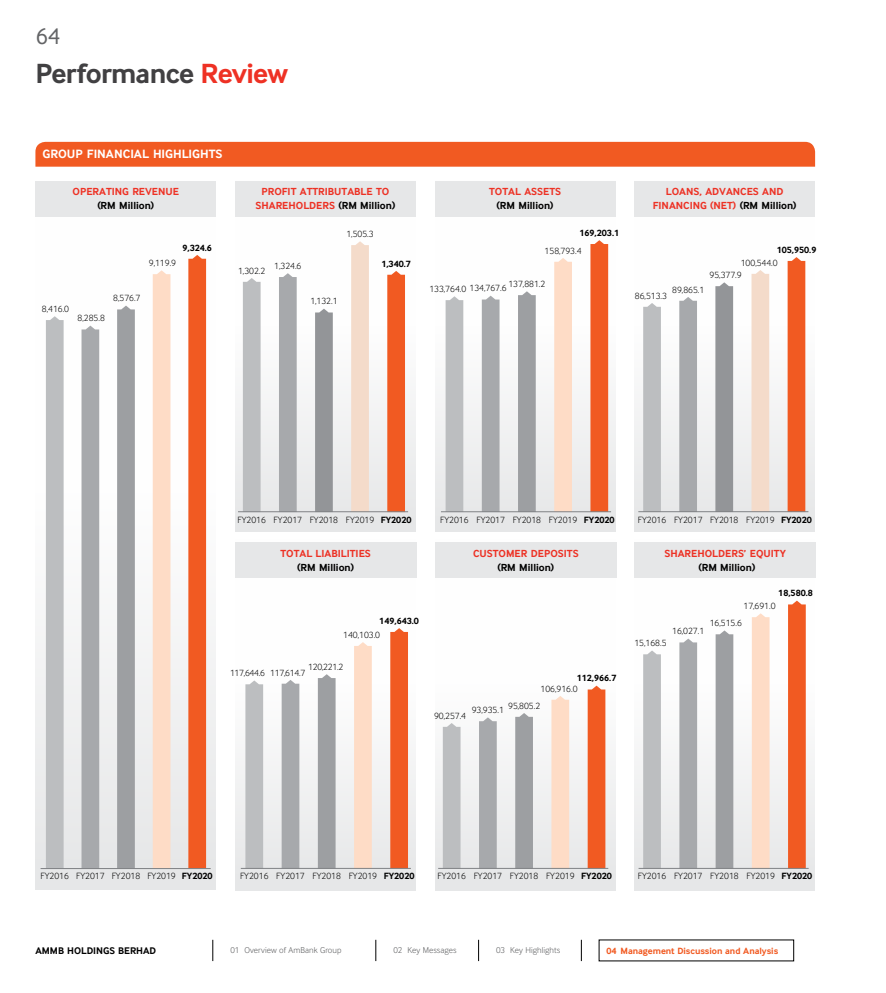
<style>
.page{position:relative;width:886px;height:993px;background:#fff}
.page>*{position:absolute;margin:0;border:0;box-sizing:border-box;transform-origin:0 0}
.t1{font:700 28.75px "Inter Face";letter-spacing:-.025em;color:#414042}
.t2{font:23.75px "Inter Face";color:#636466}
.t3{font:700 12.5px "Inter Face";color:#fff}
.t4{font:700 10.62px/13.8px "Inter Face";color:#ee3124;text-align:center}
.t5{font:700 10.62px "Inter Face";color:#000}
.t6{font:700 10px "Inter Face";color:#000}
.t7{font:300 9.38px "Inter Face";color:#000}
.t8{font:700 9.38px "Inter Face";color:#000}
.t9{font:700 9.38px "Inter Face";letter-spacing:-.005em;color:#f15a22}
.t10{font:300 9.38px "Inter Face";letter-spacing:-.025em;color:#000}
.t11{font:300 8.75px "Inter Face";letter-spacing:.005em;color:#58595b}
.s1{color:#ee3124}
.s2{color:#000}
.s3{font-weight:700}
</style>
<div class="page">
<div style="left:35px;top:142px;width:780px;height:25px;background:#f15a22"></div>
<div style="left:35px;top:181px;width:181px;height:35px;background:#e6e7e8"></div>
<svg style="left:35px;top:216px;width:181px;height:673px"></svg>
<div style="left:235px;top:181px;width:180px;height:350px;background:linear-gradient(to right,#f4f4f5,#f2f3f3)"></div>
<svg style="left:235px;top:542px;width:180px;height:347px;fill:#f6f7f7"></svg>
<svg style="left:435px;top:181px;width:181px;height:350px"></svg>
<svg style="left:435px;top:542px;width:181px;height:347px"></svg>
<svg style="left:634px;top:181px;width:181px;height:350px;fill:#f6f6f6"></svg>
<div style="left:634px;top:539px;width:181px;height:350px;background:linear-gradient(to right,#f4f5f5,#f0f1f2)"></div>
<svg style="left:188px;top:255px;width:18px;height:612px;background:#f1612b"></svg>
<div style="left:153px;top:270px;width:17px;height:597px;background:#fedcc6"></div>
<svg style="left:117px;top:305px;width:18px;height:562px;background:#9ea0a3"></svg>
<div style="left:82px;top:325px;width:17px;height:542px;background:#a7a9ac"></div>
<div style="left:46px;top:316px;width:18px;height:551px;background:#bcbec0"></div>
<hr style="left:41px;top:867px;width:170px;height:1px;background:#808285">
<div style="left:351px;top:241px;width:18px;height:270px;background:#f4dbca"></div>
<div style="left:387px;top:271px;width:18px;height:240px;background:#f15a22"></div>
<svg style="left:315px;top:308px;width:18px;height:203px;background:#96989b"></svg>
<div style="left:279px;top:273px;width:18px;height:238px;background:#a7a9ac"></div>
<div style="left:243px;top:278px;width:18px;height:233px;background:#bcbec0"></div>
<hr style="left:238px;top:511px;width:170px;height:1px;background:#808285">
<div style="left:354px;top:642px;width:18px;height:225px;background:#fedcc6"></div>
<div style="left:390px;top:628px;width:18px;height:239px;background:#f15a22"></div>
<svg style="left:318px;top:674px;width:18px;height:193px;background:#a0a2a5"></svg>
<div style="left:282px;top:679px;width:17px;height:188px;background:#a7a9ac"></div>
<svg style="left:245px;top:680px;width:18px;height:187px;background:#bec0c2"></svg>
<hr style="left:241px;top:867px;width:170px;height:1px;background:#808285">
<svg style="left:551px;top:695px;width:18px;height:172px;background:#fdddc8"></svg>
<div style="left:588px;top:685px;width:17px;height:182px;background:#f15a22"></div>
<svg style="left:515px;top:712px;width:18px;height:155px;background:#a0a2a5"></svg>
<svg style="left:479px;top:717px;width:18px;height:150px;background:#a9abae"></svg>
<div style="left:443px;top:722px;width:17px;height:145px;background:#bcbec0"></div>
<hr style="left:438px;top:867px;width:170px;height:1px;background:#808285">
<div style="left:752px;top:613px;width:17px;height:254px;background:#fedcc6"></div>
<svg style="left:788px;top:600px;width:18px;height:267px;background:#f15e27"></svg>
<svg style="left:715px;top:630px;width:18px;height:237px;background:#a1a3a6"></svg>
<svg style="left:679px;top:638px;width:18px;height:229px;background:#aaabae"></svg>
<div style="left:643px;top:650px;width:18px;height:217px;background:#bcbec0"></div>
<hr style="left:638px;top:867px;width:171px;height:1px;background:#808285">
<div style="left:554px;top:258px;width:18px;height:253px;background:#fedcc6"></div>
<div style="left:590px;top:240px;width:18px;height:271px;background:#f15a22"></div>
<svg style="left:518px;top:291px;width:18px;height:220px;background:#9fa1a4"></svg>
<div style="left:482px;top:295px;width:17px;height:216px;background:#a7a9ac"></div>
<div style="left:446px;top:296px;width:17px;height:215px;background:#bcbec0"></div>
<hr style="left:441px;top:511px;width:170px;height:1px;background:#808285">
<div style="left:751px;top:270px;width:18px;height:241px;background:#f4dbca"></div>
<div style="left:787px;top:257px;width:18px;height:254px;background:#f15a22"></div>
<svg style="left:715px;top:282px;width:18px;height:229px;background:#96989b"></svg>
<div style="left:679px;top:297px;width:18px;height:214px;background:#a7a9ac"></div>
<div style="left:643px;top:303px;width:18px;height:208px;background:#bcbec0"></div>
<hr style="left:638px;top:511px;width:170px;height:1px;background:#808285">
<svg style="left:581px;top:939px;width:1px;height:21px"></svg>
<svg style="left:213px;top:939px;width:1px;height:21px"></svg>
<svg style="left:478px;top:939px;width:1px;height:21px"></svg>
<svg style="left:376px;top:939px;width:1px;height:21px"></svg>
<h2 class="t2" style="left:35px;top:21px;width:27px">64</h2>
<h1 class="t1" style="left:35px;top:55px;width:254px">Performance <span class="s1">Review</span></h1>
<h3 class="t3" style="left:43px;top:146px;width:181px">GROUP FINANCIAL HIGHLIGHTS</h3>
<p class="t4" style="left:73px;top:184px;width:108px">OPERATING REVENUE</p>
<p class="t5" style="left:97px;top:199px;width:58px">(RM Million)</p>
<p class="t8" style="left:182px;top:241px;width:31px">9,324.6</p>
<p class="t7" style="left:149px;top:257px;width:29px">9,119.9</p>
<p class="t7" style="left:42px;top:303px;width:29px">8,416.0</p>
<p class="t7" style="left:78px;top:312px;width:29px">8,285.8</p>
<p class="t7" style="left:113px;top:292px;width:29px">8,576.7</p>
<p class="t4" style="left:256px;top:184px;width:141px">PROFIT ATTRIBUTABLE TO<br>SHAREHOLDERS <span class="s2">(RM Million)</span></p>
<p class="t7" style="left:238px;top:264px;width:29px">1,302.2</p>
<p class="t7" style="left:274px;top:260px;width:29px">1,324.6</p>
<p class="t7" style="left:310px;top:295px;width:29px">1,132.1</p>
<p class="t7" style="left:346px;top:228px;width:29px">1,505.3</p>
<p class="t8" style="left:381px;top:257px;width:31px">1,340.7</p>
<p class="t4" style="left:489px;top:184px;width:73px">TOTAL ASSETS</p>
<p class="t5" style="left:497px;top:199px;width:58px">(RM Million)</p>
<p class="t4" style="left:653px;top:184px;width:145px">LOANS, ADVANCES AND<br>FINANCING (NET) <span class="s2">(RM Million)</span></p>
<p class="t8" style="left:579px;top:227px;width:41px">169,203.1</p>
<p class="t7" style="left:545px;top:244px;width:38px">158,793.4</p>
<p class="t8" style="left:777px;top:244px;width:41px">105,950.9</p>
<p class="t7" style="left:741px;top:257px;width:38px">100,544.0</p>
<p class="t7" style="left:508px;top:278px;width:38px">137,881.2</p>
<p class="t7" style="left:429px;top:282px;width:79px">133,764.0 134,767.6</p>
<p class="t7" style="left:709px;top:269px;width:34px">95,377.9</p>
<p class="t7" style="left:672px;top:283px;width:34px">89,865.1</p>
<p class="t7" style="left:635px;top:289px;width:34px">86,513.3</p>
<p class="t7" style="left:237px;top:513px;width:175px">FY2016 FY2017 FY2018 FY2019 <span class="s3">FY2020</span></p>
<p class="t7" style="left:440px;top:513px;width:176px">FY2016 FY2017 FY2018 FY2019 <span class="s3">FY2020</span></p>
<p class="t7" style="left:638px;top:513px;width:175px">FY2016 FY2017 FY2018 FY2019 <span class="s3">FY2020</span></p>
<p class="t4" style="left:280px;top:546px;width:92px">TOTAL LIABILITIES</p>
<p class="t5" style="left:297px;top:560px;width:58px">(RM Million)</p>
<p class="t4" style="left:473px;top:546px;width:107px">CUSTOMER DEPOSITS</p>
<p class="t5" style="left:497px;top:560px;width:58px">(RM Million)</p>
<p class="t4" style="left:664px;top:546px;width:123px">SHAREHOLDERS’ EQUITY</p>
<p class="t5" style="left:698px;top:560px;width:58px">(RM Million)</p>
<p class="t8" style="left:778px;top:587px;width:36px">18,580.8</p>
<p class="t7" style="left:743px;top:600px;width:34px">17,691.0</p>
<p class="t8" style="left:379px;top:614px;width:41px">149,643.0</p>
<p class="t7" style="left:343px;top:628px;width:38px">140,103.0</p>
<p class="t7" style="left:672px;top:625px;width:34px">16,027.1</p>
<p class="t7" style="left:634px;top:637px;width:34px">15,168.5</p>
<p class="t7" style="left:710px;top:617px;width:34px">16,515.6</p>
<p class="t7" style="left:308px;top:660px;width:37px">120,221.2</p>
<p class="t10" style="left:230px;top:666px;width:77px">117,644.6 117,614.7</p>
<p class="t8" style="left:577px;top:672px;width:41px">112,966.7</p>
<p class="t7" style="left:541px;top:682px;width:38px">106,916.0</p>
<p class="t7" style="left:508px;top:699px;width:34px">95,805.2</p>
<p class="t7" style="left:472px;top:703px;width:34px">93,935.1</p>
<p class="t7" style="left:434px;top:709px;width:34px">90,257.4</p>
<p class="t7" style="left:41px;top:870px;width:173px">FY2016 FY2017 FY2018 FY2019 <span class="s3">FY2020</span></p>
<p class="t7" style="left:240px;top:870px;width:176px">FY2016 FY2017 FY2018 FY2019 <span class="s3">FY2020</span></p>
<p class="t7" style="left:437px;top:870px;width:176px">FY2016 FY2017 FY2018 FY2019 <span class="s3">FY2020</span></p>
<p class="t7" style="left:638px;top:870px;width:176px">FY2016 FY2017 FY2018 FY2019 <span class="s3">FY2020</span></p>
<p class="t6" style="left:35px;top:943px;width:122px">AMMB HOLDINGS BERHAD</p>
<p class="t11" style="left:230px;top:944px;width:113px">01 Overview of AmBank Group</p>
<p class="t11" style="left:393px;top:944px;width:65px">02 Key Messages</p>
<p class="t11" style="left:496px;top:944px;width:66px">03 Key Highlights</p>
<p class="t9" style="left:606px;top:944px;width:173px">04 Management Discussion and Analysis</p>
</div>
